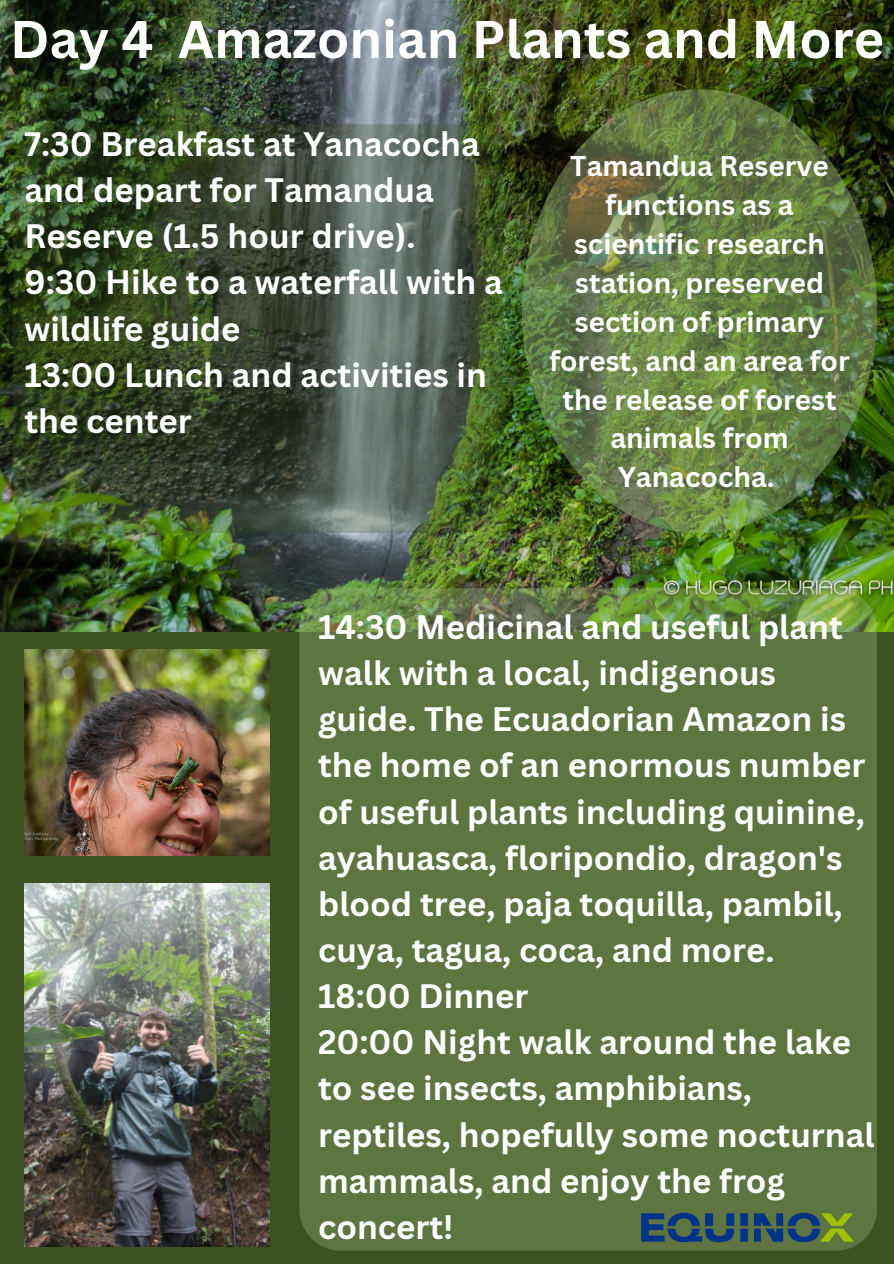
<style>
.page{position:relative;width:894px;height:1264px;background:#fff}
.page>*{position:absolute;margin:0;border:0;box-sizing:border-box;transform-origin:0 0}
.t1{font:700 51.9px "Canva Sans";color:#fff}
.t2{font:700 33px/46.2px "Canva Sans";color:#fff}
.t3{font:700 27.9px/38.8px "Canva Sans";color:#fff;text-align:center}
</style>
<div class="page">
<div style="left:0;top:0;width:893px;height:1263px;background:#3d5220"></div>
<img style="left:0;top:0;width:893px;height:631px">
<div style="left:299px;top:588px;width:577px;height:662px;background:#5e7541"></div>
<img style="left:24px;top:883px;width:246px;height:363px">
<img style="left:24px;top:650px;width:246px;height:205px">
<svg style="left:522px;top:89px;width:354px;height:444px;background:#667c46"></svg>
<svg style="left:13px;top:124px;width:490px;height:409px;background:#435239"></svg>
<img style="left:636px;top:1207px;width:222px;height:40px">
<h2 class="t1" style="left:10px;top:3px;width:875px">Day 4 Amazonian Plants and More</h2>
<p class="t2" style="left:24px;top:120px;width:480px">7:30 Breakfast at Yanacocha and depart for Tamandua<br>Reserve (1.5 hour drive).<br>9:30 Hike to a waterfall with a wildlife guide<br>13:00 Lunch and activities in the center</p>
<p class="t3" style="left:549px;top:146px;width:302px">Tamandua Reserve functions as a scientific research station, preserved section of primary forest, and an area for the release of forest animals from<br>Yanacocha.</p>
<h2 class="t2" style="left:318px;top:603px;width:558px">14:30 Medicinal and useful plant walk with a local, indigenous guide. The Ecuadorian Amazon is the home of an enormous number of useful plants including quinine, ayahuasca, floripondio, dragon's blood tree, paja toquilla, pambil, cuya, tagua, coca, and more.<br>18:00 Dinner<br>20:00 Night walk around the lake to see insects, amphibians, reptiles, hopefully some nocturnal mammals, and enjoy the frog concert!</h2>
</div>
